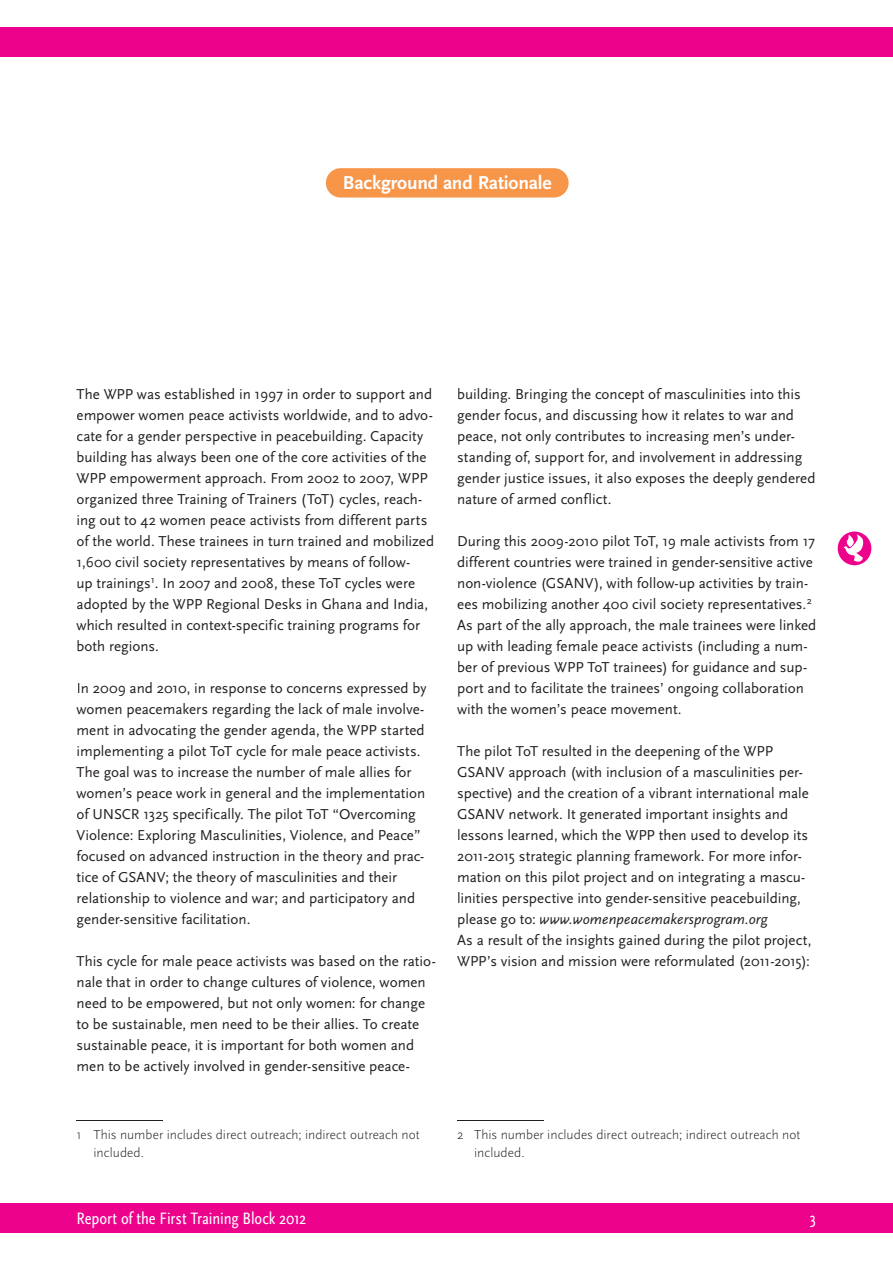
<style>
.page{position:relative;width:893px;height:1263px;background:#fff}
.page>*{position:absolute;margin:0;border:0;box-sizing:border-box;transform-origin:0 0}
.t1{font:700 19.5px "Scala Sans";letter-spacing:-.01em;color:#fff}
.t2{font:17.25px "Scala Sans Regular Con";letter-spacing:-.005em;color:#fff}
.t3{font:15px/21px "Scala Sans";color:#231f20}
.t4{font:300 13.5px/18px "Scala Sans";letter-spacing:.005em;color:#231f20}
.s1{font-style:italic}
</style>
<div class="page">
<div style="left:0;top:1203px;width:892px;height:30px;background:#ed028c"></div>
<div style="left:0;top:27px;width:892px;height:30px;background:#ed028c"></div>
<div style="left:838px;top:531px;width:33px;height:34px;background:#ed028c;border-radius:50%"></div>
<svg style="left:844px;top:534px;width:20px;height:28px"></svg>
<div style="left:326px;top:168px;width:243px;height:30px;background:#f79549;border-radius:15px"></div>
<hr style="left:77px;top:1120px;width:86px;height:1px;background:#231f20">
<hr style="left:457px;top:1120px;width:86px;height:1px;background:#231f20">
<h1 class="t1" style="left:343px;top:172px;width:210px">Background and Rationale</h1>
<p class="t3" style="left:77px;top:384px;width:359px">The WPP was established in 1997 in order to support and empower women peace activists worldwide, and to advo&shy;cate for a gender perspective in peacebuilding. Capacity building has always been one of the core activities of the WPP empowerment approach. From 2002 to 2007, WPP organized three Training of Trainers (ToT) cycles, reach&shy;ing out to 42 women peace activists from different parts of the world. These trainees in turn trained and mobilized 1,600 civil society representatives by means of follow-<br>up trainings<sup>1</sup>. In 2007 and 2008, these ToT cycles were adopted by the WPP Regional Desks in Ghana and India, which resulted in context-specific training programs for both regions.</p>
<p class="t3" style="left:77px;top:678px;width:351px">In 2009 and 2010, in response to concerns expressed by women peacemakers regarding the lack of male involve&shy;ment in advocating the gender agenda, the WPP started implementing a pilot ToT cycle for male peace activists.<br>The goal was to increase the number of male allies for women’s peace work in general and the implementation of UNSCR 1325 specifically. The pilot ToT “Overcoming Violence: Exploring Masculinities, Violence, and Peace” focused on advanced instruction in the theory and prac&shy;tice of GSANV; the theory of masculinities and their relationship to violence and war; and participatory and gender-sensitive facilitation.</p>
<p class="t3" style="left:77px;top:951px;width:361px">This cycle for male peace activists was based on the ratio&shy;nale that in order to change cultures of violence, women need to be empowered, but not only women: for change to be sustainable, men need to be their allies. To create sustainable peace, it is important for both women and men to be actively involved in gender-sensitive peace-</p>
<p class="t4" style="left:94px;top:1125px;width:328px;text-indent:-17px">1 This number includes direct outreach; indirect outreach not included.</p>
<p class="t3" style="left:457px;top:384px;width:360px">building. Bringing the concept of masculinities into this gender focus, and discussing how it relates to war and peace, not only contributes to increasing men’s under&shy;standing of, support for, and involvement in addressing gender justice issues, it also exposes the deeply gendered nature of armed conflict.</p>
<p class="t3" style="left:457px;top:531px;width:361px">During this 2009-2010 pilot ToT, 19 male activists from 17 different countries were trained in gender-sensitive active non-violence (GSANV), with follow-up activities by train&shy;ees mobilizing another 400 civil society representatives.<sup>2<br></sup>As part of the ally approach, the male trainees were linked up with leading female peace activists (including a num&shy;ber of previous WPP ToT trainees) for guidance and sup&shy;port and to facilitate the trainees’ ongoing collaboration with the women’s peace movement.</p>
<p class="t3" style="left:457px;top:741px;width:356px">The pilot ToT resulted in the deepening of the WPP GSANV approach (with inclusion of a masculinities per&shy;spective) and the creation of a vibrant international male GSANV network. It generated important insights and lessons learned, which the WPP then used to develop its 2011-2015 strategic planning framework. For more infor&shy;mation on this pilot project and on integrating a mascu&shy;linities perspective into gender-sensitive peacebuilding, please go to: <span class="s1">www.womenpeacemakersprogram.org<br></span>As a result of the insights gained during the pilot project, WPP’s vision and mission were reformulated (2011-2015):</p>
<p class="t4" style="left:474px;top:1125px;width:328px;text-indent:-17px">2 This number includes direct outreach; indirect outreach not included.</p>
<p class="t2" style="left:77px;top:1209px;width:231px">Report of the First Training Block 2012</p>
<p class="t2" style="left:810px;top:1209px;width:8px">3</p>
</div>
